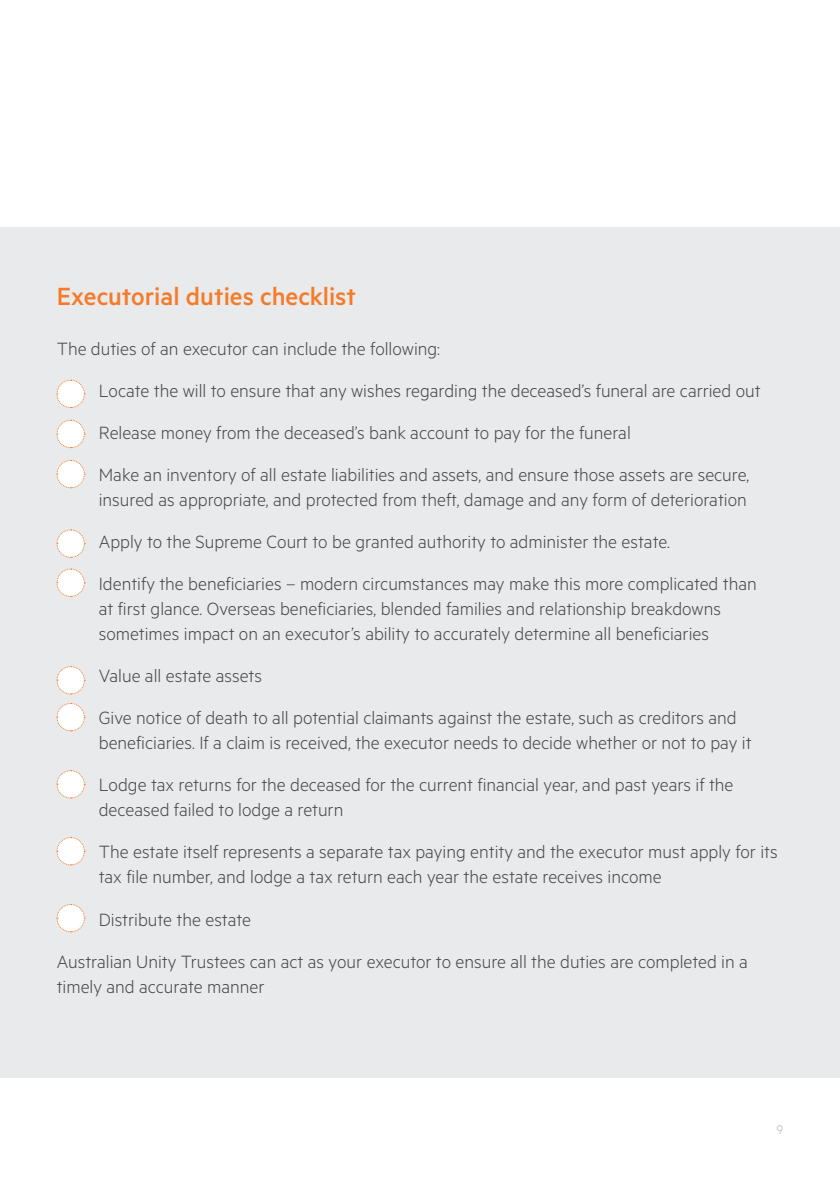
<style>
.page{position:relative;width:840px;height:1191px;background:#fff}
.page>*{position:absolute;margin:0;border:0;box-sizing:border-box;transform-origin:0 0}
.t1{font:500 28px "Metric";color:#f47b29}
.t2{font:300 20px/42px "Metric";color:#48484a}
.t3{font:300 14px "Metric";color:#b2b4b6}
</style>
<div class="page">
<div style="left:0;top:227px;width:839px;height:850px;background:#e9eaeb"></div>
<svg style="left:56px;top:380px;width:29px;height:28px"></svg>
<svg style="left:56px;top:420px;width:29px;height:28px"></svg>
<svg style="left:56px;top:460px;width:29px;height:28px"></svg>
<svg style="left:56px;top:529px;width:29px;height:29px"></svg>
<svg style="left:56px;top:568px;width:29px;height:29px"></svg>
<svg style="left:56px;top:666px;width:29px;height:28px"></svg>
<svg style="left:56px;top:703px;width:29px;height:28px"></svg>
<svg style="left:56px;top:904px;width:29px;height:28px"></svg>
<svg style="left:56px;top:837px;width:29px;height:28px"></svg>
<svg style="left:56px;top:770px;width:29px;height:28px"></svg>
<h1 class="t1" style="left:57px;top:279px;width:300px">Executorial duties checklist</h1>
<p class="t2" style="left:99px;top:327px;width:663px;text-indent:-42px">The duties of an executor can include the following:<br>Locate the will to ensure that any wishes regarding the deceased’s funeral are carried out Release money from the deceased’s bank account to pay for the funeral<br>Make an inventory of all estate liabilities and assets, and ensure those assets are secure,</p>
<p class="t2" style="left:99px;top:478px;width:659px">insured as appropriate, and protected from theft, damage and any form of deterioration<br>Apply to the Supreme Court to be granted authority to administer the estate.<br>Identify the beneficiaries – modern circumstances may make this more complicated than</p>
<p class="t2" style="left:99px;top:596px;width:623px;line-height:25px">at first glance. Overseas beneficiaries, blended families and relationship breakdowns sometimes impact on an executor’s ability to accurately determine all beneficiaries</p>
<p class="t2" style="left:99px;top:654px;width:639px">Value all estate assets<br>Give notice of death to all potential claimants against the estate, such as creditors and</p>
<p class="t2" style="left:99px;top:721px;width:654px">beneficiaries. If a claim is received, the executor needs to decide whether or not to pay it<br>Lodge tax returns for the deceased for the current financial year, and past years if the</p>
<p class="t2" style="left:99px;top:788px;width:680px">deceased failed to lodge a return<br>The estate itself represents a separate tax paying entity and the executor must apply for its</p>
<p class="t2" style="left:99px;top:855px;width:564px">tax file number, and lodge a tax return each year the estate receives income</p>
<p class="t2" style="left:99px;top:897px;width:154px">Distribute the estate</p>
<p class="t2" style="left:57px;top:939px;width:692px">Australian Unity Trustees can act as your executor to ensure all the duties are completed in a</p>
<p class="t2" style="left:57px;top:964px;width:209px">timely and accurate manner</p>
<p class="t3" style="left:776px;top:1121px;width:8px">9</p>
</div>
